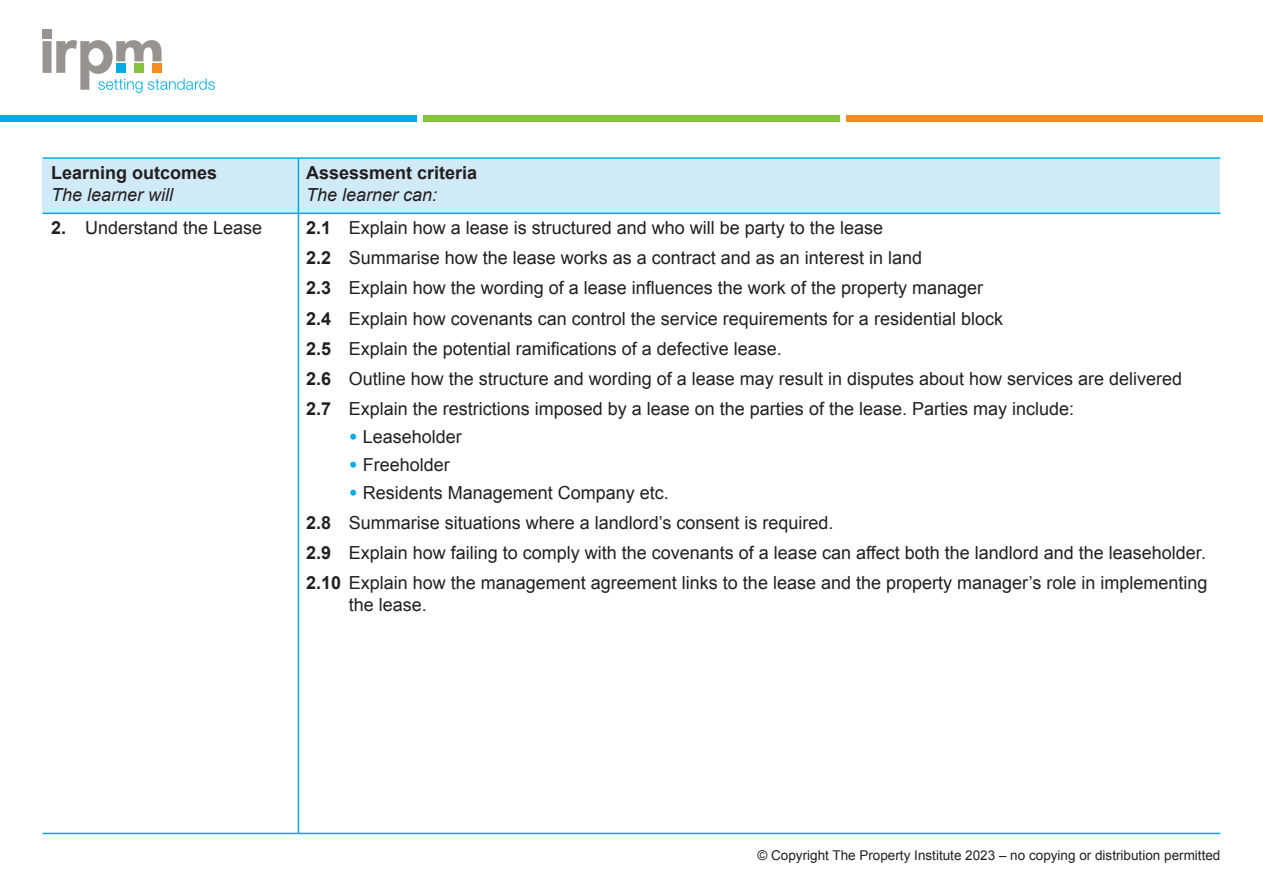
<style>
.page{position:relative;width:1263px;height:893px;background:#fff}
.page>*{position:absolute;margin:0;border:0;box-sizing:border-box;transform-origin:0 0}
.t1{font:18px/30.2px "Arial";color:#231f20}
.t2{font:700 18px "Arial";color:#231f20}
.t3{font:italic 18px "Arial";color:#231f20}
.t4{font:13.5px "Arial";color:#231f20}
.s1{font-weight:700}
.s2{font-weight:900;color:#00abe5}
</style>
<div class="page">
<div style="left:43px;top:30px;width:9px;height:9px;background:#979391"></div>
<svg style="left:43px;top:40px;width:172px;height:53px"></svg>
<div style="left:0;top:115px;width:417px;height:6px;background:#00abe5"></div>
<div style="left:423px;top:115px;width:417px;height:6px;background:#86c43f"></div>
<div style="left:846px;top:115px;width:417px;height:6px;background:#f68c1f"></div>
<div style="left:43px;top:159px;width:1177px;height:54px;background:#d1eaf8"></div>
<hr style="left:43px;top:213px;width:1177px;height:1px;background:#00abe5">
<hr style="left:298px;top:159px;width:1px;height:674px;background:#00abe5">
<hr style="left:43px;top:833px;width:1177px;height:1px;background:#00abe5">
<hr style="left:43px;top:157px;width:1177px;height:2px;background:#00abe5">
<p class="t2" style="left:51px;top:161px;width:168px">Learning outcomes</p>
<p class="t2" style="left:306px;top:161px;width:173px">Assessment criteria</p>
<p class="t3" style="left:51px;top:183px;width:124px">The learner will</p>
<p class="t3" style="left:306px;top:183px;width:133px">The learner can:</p>
<p class="t1" style="left:51px;top:213px;width:213px"><span class="s1">2.</span> Understand the Lease</p>
<p class="t1" style="left:306px;top:213px;width:877px"><span class="s1">2.1</span> Explain how a lease is structured and who will be party to the lease<br><span class="s1">2.2</span> Summarise how the lease works as a contract and as an interest in land<br><span class="s1">2.3</span> Explain how the wording of a lease influences the work of the property manager<br><span class="s1">2.4</span> Explain how covenants can control the service requirements for a residential block<br><span class="s1">2.5</span> Explain the potential ramifications of a defective lease.<br><span class="s1">2.6</span> Outline how the structure and wording of a lease may result in disputes about how services are delivered <span class="s1">2.7</span> Explain the restrictions imposed by a lease on the parties of the lease. Parties may include:</p>
<p class="t1" style="left:349px;top:422px;width:115px"><span class="s2">•</span> Leaseholder</p>
<p class="t1" style="left:349px;top:450px;width:103px"><span class="s2">•</span> Freeholder</p>
<p class="t1" style="left:306px;top:477px;width:903px;text-indent:43px"><span class="s2">•</span> Residents Management Company etc.<br><span class="s1">2.8</span> Summarise situations where a landlord’s consent is required.<br><span class="s1">2.9</span> Explain how failing to comply with the covenants of a lease can affect both the landlord and the leaseholder.<br><span class="s1">2.10</span> Explain how the management agreement links to the lease and the property manager’s role in implementing</p>
<p class="t1" style="left:349px;top:589px;width:80px">the lease.</p>
<p class="t4" style="left:757px;top:847px;width:464px">© Copyright The Property Institute 2023 – no copying or distribution permitted</p>
</div>
